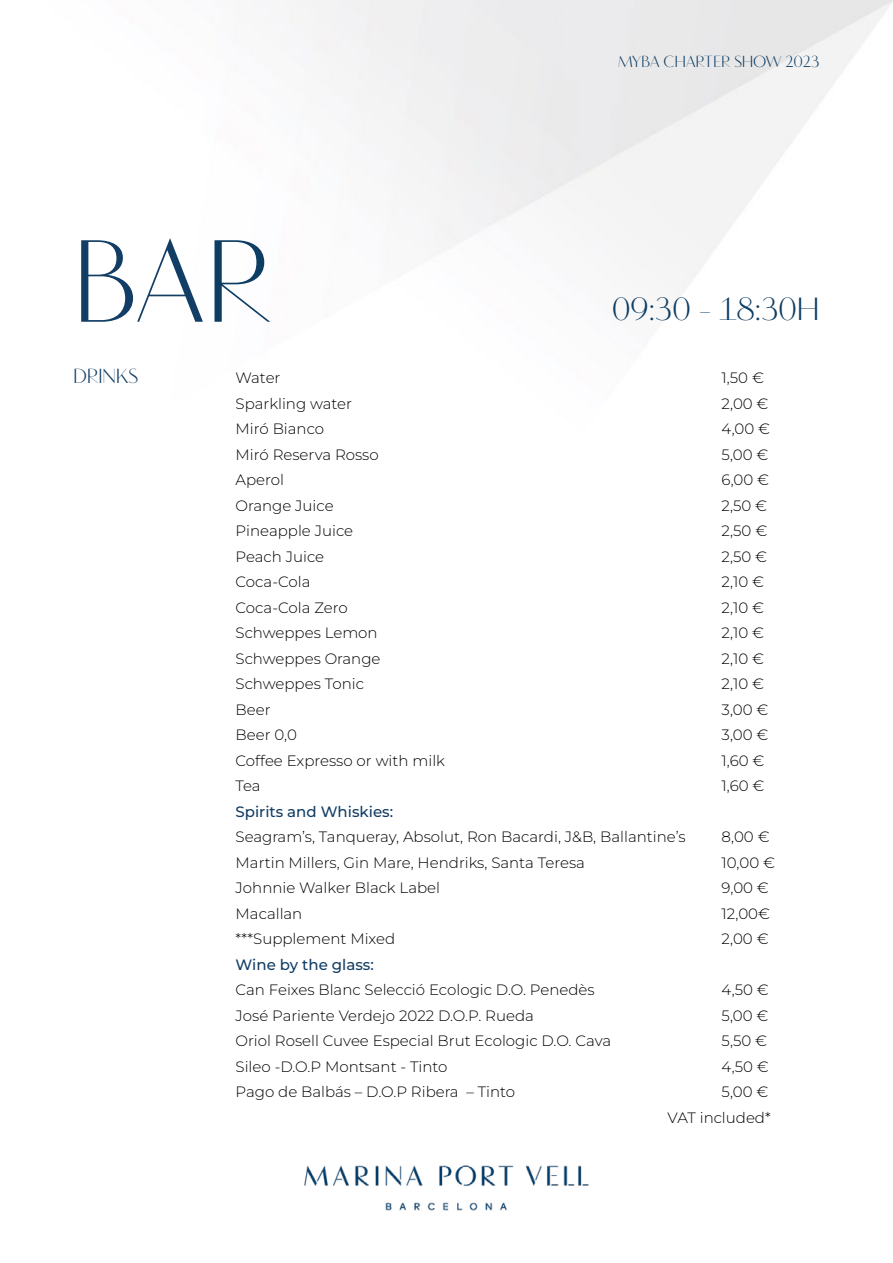
<style>
.page{position:relative;width:893px;height:1263px;background:#fff}
.page>*{position:absolute;margin:0;border:0;box-sizing:border-box;transform-origin:0 0}
.t1{font:120px "Vanitas";color:#123d64}
.t2{font:33px "Vanitas";color:#0d3d63}
.t3{font:21px "Vanitas";color:#123d64}
.t4{font:16.5px "Vanitas";color:#0d3d63}
.t5{font:300 15px/25.5px "Montserrat";color:#000;text-align:right}
.t6{font:500 15px "Montserrat";color:#123d64}
.s1{color:#0d3d63}
</style>
<div class="page">
<img style="left:304px;top:1165px;width:285px;height:46px">
<h1 class="t1" style="left:74px;top:209px;width:200px">BA<span class="s1">R</span></h1>
<p class="t4" style="left:618px;top:52px;width:203px">MYBA CHARTER SHOW 2023</p>
<h2 class="t2" style="left:612px;top:289px;width:209px">09:30 - 18:30H</h2>
<h3 class="t3" style="left:74px;top:363px;width:66px">DRINKS</h3>
<p class="t5" style="left:236px;top:365px;width:46px">Water</p>
<p class="t5" style="left:722px;top:365px;width:44px">1,50 €</p>
<p class="t5" style="left:236px;top:390px;width:118px">Sparkling water</p>
<p class="t5" style="left:722px;top:390px;width:48px">2,00 €</p>
<p class="t5" style="left:236px;top:416px;width:90px">Miró Bianco</p>
<p class="t5" style="left:722px;top:416px;width:50px">4,00 €</p>
<p class="t5" style="left:236px;top:441px;width:145px">Miró Reserva Rosso</p>
<p class="t5" style="left:722px;top:441px;width:48px">5,00 €</p>
<p class="t5" style="left:236px;top:467px;width:50px">Aperol</p>
<p class="t5" style="left:722px;top:467px;width:49px">6,00 €</p>
<p class="t5" style="left:236px;top:492px;width:100px">Orange Juice</p>
<p class="t5" style="left:722px;top:492px;width:47px">2,50 €</p>
<p class="t5" style="left:236px;top:518px;width:119px">Pineapple Juice</p>
<p class="t5" style="left:722px;top:518px;width:47px">2,50 €</p>
<p class="t5" style="left:236px;top:543px;width:90px">Peach Juice</p>
<p class="t5" style="left:722px;top:543px;width:47px">2,50 €</p>
<p class="t5" style="left:236px;top:569px;width:76px">Coca-Cola</p>
<p class="t5" style="left:722px;top:569px;width:44px">2,10 €</p>
<p class="t5" style="left:236px;top:594px;width:114px">Coca-Cola Zero</p>
<p class="t5" style="left:722px;top:594px;width:44px">2,10 €</p>
<p class="t5" style="left:236px;top:620px;width:144px">Schweppes Lemon</p>
<p class="t5" style="left:722px;top:620px;width:44px">2,10 €</p>
<p class="t5" style="left:236px;top:645px;width:146px">Schweppes Orange</p>
<p class="t5" style="left:722px;top:645px;width:44px">2,10 €</p>
<p class="t5" style="left:236px;top:671px;width:130px">Schweppes Tonic</p>
<p class="t5" style="left:722px;top:671px;width:44px">2,10 €</p>
<p class="t5" style="left:236px;top:696px;width:37px">Beer</p>
<p class="t5" style="left:722px;top:696px;width:48px">3,00 €</p>
<p class="t5" style="left:236px;top:722px;width:63px">Beer 0,0</p>
<p class="t5" style="left:722px;top:722px;width:48px">3,00 €</p>
<p class="t5" style="left:236px;top:747px;width:211px">Coffee Expresso or with milk</p>
<p class="t5" style="left:722px;top:747px;width:44px">1,60 €</p>
<p class="t5" style="left:236px;top:773px;width:27px">Tea</p>
<p class="t5" style="left:722px;top:773px;width:44px">1,60 €</p>
<p class="t6" style="left:236px;top:801px;width:159px">Spirits and Whiskies:</p>
<p class="t5" style="left:236px;top:824px;width:452px">Seagram’s, Tanqueray, Absolut, Ron Bacardi, J&amp;B, Ballantine’s</p>
<p class="t5" style="left:722px;top:824px;width:50px">8,00 €</p>
<p class="t5" style="left:236px;top:849px;width:351px">Martin Millers, Gin Mare, Hendriks, Santa Teresa</p>
<p class="t5" style="left:722px;top:849px;width:55px">10,00 €</p>
<p class="t5" style="left:236px;top:875px;width:206px">Johnnie Walker Black Label</p>
<p class="t5" style="left:722px;top:875px;width:49px">9,00 €</p>
<p class="t5" style="left:236px;top:900px;width:68px">Macallan</p>
<p class="t5" style="left:722px;top:900px;width:50px">12,00€</p>
<p class="t5" style="left:236px;top:926px;width:161px">***Supplement Mixed</p>
<p class="t5" style="left:722px;top:926px;width:48px">2,00 €</p>
<p class="t6" style="left:236px;top:954px;width:140px">Wine by the glass:</p>
<p class="t5" style="left:236px;top:977px;width:361px">Can Feixes Blanc Selecció Ecologic D.O. Penedès</p>
<p class="t5" style="left:722px;top:977px;width:49px">4,50 €</p>
<p class="t5" style="left:236px;top:1002px;width:300px">José Pariente Verdejo 2022 D.O.P. Rueda</p>
<p class="t5" style="left:722px;top:1002px;width:48px">5,00 €</p>
<p class="t5" style="left:236px;top:1028px;width:377px">Oriol Rosell Cuvee Especial Brut Ecologic D.O. Cava</p>
<p class="t5" style="left:722px;top:1028px;width:47px">5,50 €</p>
<p class="t5" style="left:236px;top:1053px;width:213px">Sileo -D.O.P Montsant - Tinto</p>
<p class="t5" style="left:722px;top:1053px;width:49px">4,50 €</p>
<p class="t5" style="left:236px;top:1079px;width:281px">Pago de Balbás – D.O.P Ribera – Tinto</p>
<p class="t5" style="left:668px;top:1079px;width:105px">5,00 €<br>VAT included*</p>
</div>
